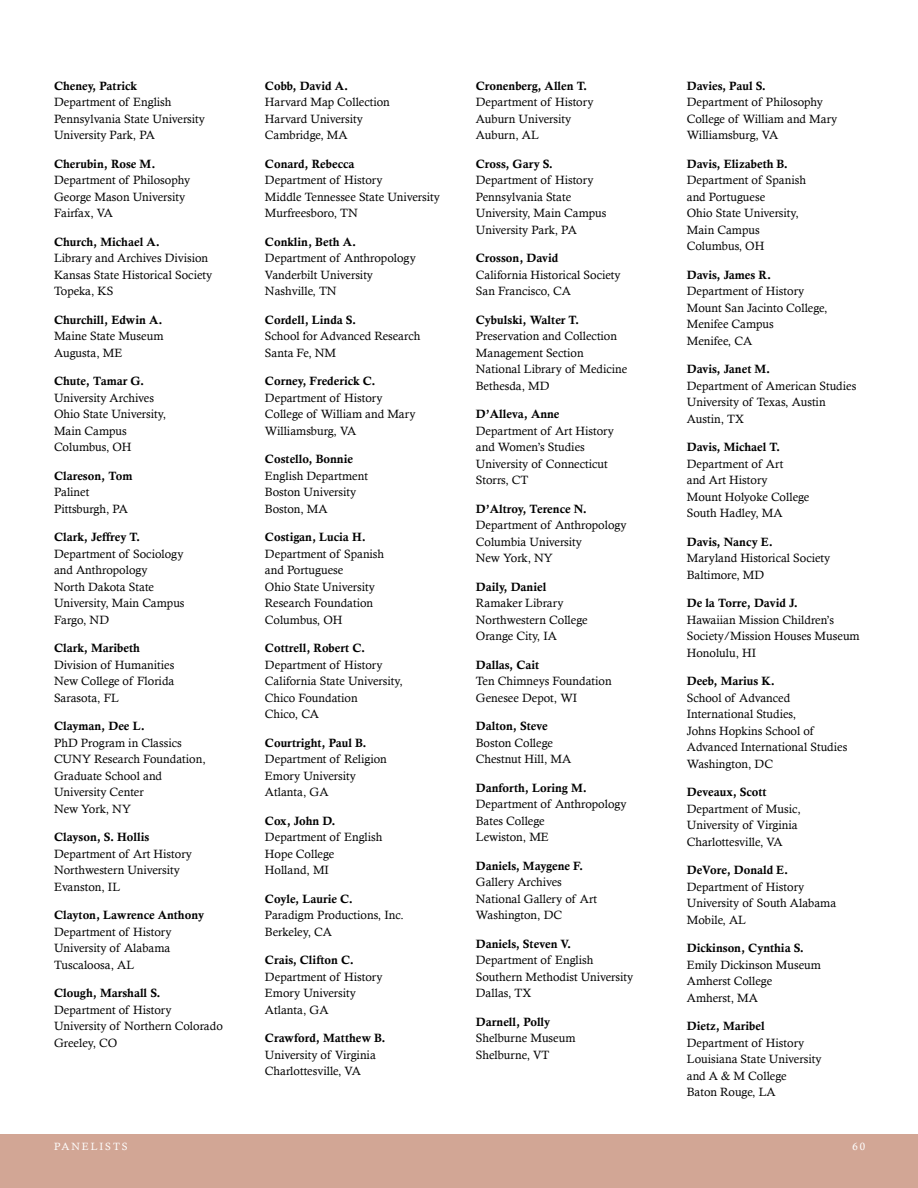
<style>
.page{position:relative;width:918px;height:1188px;background:#fff}
.page>*{position:absolute;margin:0;border:0;box-sizing:border-box;transform-origin:0 0}
.t1{font:12px/16.5px "Calisto";color:#000}
.t2{font:12px "Calis MT Bol";color:#000}
.t3{font:10.5px "Calisto";letter-spacing:.18em;color:#fff}
</style>
<div class="page">
<div style="left:0;top:1134px;width:918px;height:54px;background:#d2a695"></div>
<p class="t2" style="left:54px;top:79px;width:85px">Cheney, Patrick</p>
<p class="t1" style="left:54px;top:94px;width:152px">Department of English<br>Pennsylvania State University<br>University Park, PA</p>
<p class="t2" style="left:54px;top:157px;width:103px">Cherubin, Rose M.</p>
<p class="t1" style="left:54px;top:172px;width:138px">Department of Philosophy<br>George Mason University<br>Fairfax, VA</p>
<p class="t2" style="left:54px;top:235px;width:107px">Church, Michael A.</p>
<p class="t1" style="left:54px;top:250px;width:160px">Library and Archives Division<br>Kansas State Historical Society<br>Topeka, KS</p>
<p class="t2" style="left:54px;top:313px;width:110px">Churchill, Edwin A.</p>
<p class="t1" style="left:54px;top:328px;width:111px">Maine State Museum<br>Augusta, ME</p>
<p class="t2" style="left:54px;top:374px;width:92px">Chute, Tamar G.</p>
<p class="t1" style="left:54px;top:389px;width:114px">University Archives<br>Ohio State University,<br>Main Campus<br>Columbus, OH</p>
<p class="t2" style="left:54px;top:469px;width:80px">Clareson, Tom</p>
<p class="t1" style="left:54px;top:484px;width:76px">Palinet<br>Pittsburgh, PA</p>
<p class="t2" style="left:54px;top:530px;width:88px">Clark, Jeffrey T.</p>
<p class="t1" style="left:54px;top:545px;width:132px">Department of Sociology and Anthropology<br>North Dakota State<br>University, Main Campus<br>Fargo, ND</p>
<p class="t2" style="left:54px;top:641px;width:87px">Clark, Maribeth</p>
<p class="t1" style="left:54px;top:656px;width:122px;text-align:justify">Division of Humanities New College of Florida Sarasota, FL</p>
<p class="t2" style="left:54px;top:719px;width:92px">Clayman, Dee L.</p>
<p class="t1" style="left:54px;top:734px;width:153px">PhD Program in Classics<br>CUNY Research Foundation,<br>Graduate School and<br>University Center<br>New York, NY</p>
<p class="t2" style="left:54px;top:830px;width:97px">Clayson, S. Hollis</p>
<p class="t1" style="left:54px;top:845px;width:140px">Department of Art History<br>Northwestern University<br>Evanston, IL</p>
<p class="t2" style="left:54px;top:908px;width:152px">Clayton, Lawrence Anthony</p>
<p class="t1" style="left:54px;top:923px;width:119px;text-align:justify">Department of History University of Alabama Tuscaloosa, AL</p>
<p class="t2" style="left:54px;top:986px;width:108px">Clough, Marshall S.</p>
<p class="t1" style="left:54px;top:1001px;width:170px">Department of History<br>University of Northern Colorado<br>Greeley, CO</p>
<p class="t2" style="left:265px;top:79px;width:85px">Cobb, David A.</p>
<p class="t1" style="left:265px;top:94px;width:127px">Harvard Map Collection<br>Harvard University<br>Cambridge, MA</p>
<p class="t2" style="left:265px;top:157px;width:91px">Conard, Rebecca</p>
<p class="t1" style="left:265px;top:172px;width:176px">Department of History<br>Middle Tennessee State University<br>Murfreesboro, TN</p>
<p class="t2" style="left:265px;top:235px;width:93px">Conklin, Beth A.</p>
<p class="t1" style="left:265px;top:250px;width:152px">Department of Anthropology<br>Vanderbilt University<br>Nashville, TN</p>
<p class="t2" style="left:265px;top:313px;width:93px">Cordell, Linda S.</p>
<p class="t1" style="left:265px;top:328px;width:157px">School for Advanced Research<br>Santa Fe, NM</p>
<p class="t2" style="left:265px;top:374px;width:112px">Corney, Frederick C.</p>
<p class="t1" style="left:265px;top:389px;width:152px">Department of History<br>College of William and Mary<br>Williamsburg, VA</p>
<p class="t2" style="left:265px;top:452px;width:90px">Costello, Bonnie</p>
<p class="t1" style="left:265px;top:467px;width:105px">English Department<br>Boston University<br>Boston, MA</p>
<p class="t2" style="left:265px;top:530px;width:102px">Costigan, Lucia H.</p>
<p class="t1" style="left:265px;top:545px;width:121px">Department of Spanish and Portuguese<br>Ohio State University<br>Research Foundation<br>Columbus, OH</p>
<p class="t2" style="left:265px;top:641px;width:102px">Cottrell, Robert C.</p>
<p class="t1" style="left:265px;top:656px;width:139px">Department of History<br>California State University,<br>Chico Foundation<br>Chico, CA</p>
<p class="t2" style="left:265px;top:736px;width:103px">Courtright, Paul B.</p>
<p class="t1" style="left:265px;top:751px;width:123px">Department of Religion<br>Emory University<br>Atlanta, GA</p>
<p class="t2" style="left:265px;top:814px;width:72px">Cox, John D.</p>
<p class="t1" style="left:265px;top:829px;width:119px">Department of English<br>Hope College<br>Holland, MI</p>
<p class="t2" style="left:265px;top:892px;width:90px">Coyle, Laurie C.</p>
<p class="t1" style="left:265px;top:907px;width:140px">Paradigm Productions, Inc.<br>Berkeley, CA</p>
<p class="t2" style="left:265px;top:953px;width:90px">Crais, Clifton C.</p>
<p class="t1" style="left:265px;top:968px;width:119px">Department of History<br>Emory University<br>Atlanta, GA</p>
<p class="t2" style="left:265px;top:1031px;width:122px">Crawford, Matthew B.</p>
<p class="t1" style="left:265px;top:1046px;width:112px">University of Virginia<br>Charlottesville, VA</p>
<p class="t2" style="left:476px;top:79px;width:113px">Cronenberg, Allen T.</p>
<p class="t1" style="left:476px;top:94px;width:119px">Department of History<br>Auburn University<br>Auburn, AL</p>
<p class="t2" style="left:476px;top:157px;width:79px">Cross, Gary S.</p>
<p class="t1" style="left:476px;top:172px;width:132px">Department of History<br>Pennsylvania State<br>University, Main Campus<br>University Park, PA</p>
<p class="t2" style="left:476px;top:251px;width:84px">Crosson, David</p>
<p class="t1" style="left:476px;top:266px;width:146px">California Historical Society<br>San Francisco, CA</p>
<p class="t2" style="left:476px;top:313px;width:105px">Cybulski, Walter T.</p>
<p class="t1" style="left:476px;top:328px;width:153px">Preservation and Collection<br>Management Section<br>National Library of Medicine<br>Bethesda, MD</p>
<p class="t2" style="left:476px;top:407px;width:85px">D’Alleva, Anne</p>
<p class="t1" style="left:476px;top:422px;width:140px">Department of Art History and Women’s Studies<br>University of Connecticut<br>Storrs, CT</p>
<p class="t2" style="left:476px;top:502px;width:113px">D’Altroy, Terence N.</p>
<p class="t1" style="left:476px;top:517px;width:152px">Department of Anthropology<br>Columbia University<br>New York, NY</p>
<p class="t2" style="left:476px;top:580px;width:72px">Daily, Daniel</p>
<p class="t1" style="left:476px;top:595px;width:113px">Ramaker Library<br>Northwestern College<br>Orange City, IA</p>
<p class="t2" style="left:476px;top:658px;width:65px">Dallas, Cait</p>
<p class="t1" style="left:476px;top:673px;width:137px">Ten Chimneys Foundation<br>Genesee Depot, WI</p>
<p class="t2" style="left:476px;top:719px;width:73px">Dalton, Steve</p>
<p class="t1" style="left:476px;top:734px;width:97px">Boston College<br>Chestnut Hill, MA</p>
<p class="t2" style="left:476px;top:781px;width:113px">Danforth, Loring M.</p>
<p class="t1" style="left:476px;top:796px;width:152px">Department of Anthropology<br>Bates College<br>Lewiston, ME</p>
<p class="t2" style="left:476px;top:859px;width:109px">Daniels, Maygene F.</p>
<p class="t1" style="left:476px;top:874px;width:123px">Gallery Archives<br>National Gallery of Art<br>Washington, DC</p>
<p class="t2" style="left:476px;top:937px;width:97px">Daniels, Steven V.</p>
<p class="t1" style="left:476px;top:952px;width:159px">Department of English<br>Southern Methodist University<br>Dallas, TX</p>
<p class="t2" style="left:476px;top:1015px;width:76px">Darnell, Polly</p>
<p class="t1" style="left:476px;top:1030px;width:101px">Shelburne Museum<br>Shelburne, VT</p>
<p class="t2" style="left:687px;top:79px;width:81px">Davies, Paul S.</p>
<p class="t1" style="left:687px;top:94px;width:152px">Department of Philosophy<br>College of William and Mary<br>Williamsburg, VA</p>
<p class="t2" style="left:687px;top:157px;width:103px">Davis, Elizabeth B.</p>
<p class="t1" style="left:687px;top:172px;width:121px">Department of Spanish and Portuguese<br>Ohio State University,<br>Main Campus<br>Columbus, OH</p>
<p class="t2" style="left:687px;top:268px;width:86px">Davis, James R.</p>
<p class="t1" style="left:687px;top:283px;width:142px">Department of History<br>Mount San Jacinto College,<br>Menifee Campus<br>Menifee, CA</p>
<p class="t2" style="left:687px;top:362px;width:85px">Davis, Janet M.</p>
<p class="t1" style="left:687px;top:377px;width:171px">Department of American Studies<br>University of Texas, Austin<br>Austin, TX</p>
<p class="t2" style="left:687px;top:440px;width:95px">Davis, Michael T.</p>
<p class="t1" style="left:687px;top:455px;width:124px">Department of Art<br>and Art History<br>Mount Holyoke College<br>South Hadley, MA</p>
<p class="t2" style="left:687px;top:535px;width:88px">Davis, Nancy E.</p>
<p class="t1" style="left:687px;top:550px;width:145px">Maryland Historical Society<br>Baltimore, MD</p>
<p class="t2" style="left:687px;top:596px;width:113px">De la Torre, David J.</p>
<p class="t1" style="left:687px;top:611px;width:174px">Hawaiian Mission Children’s<br>Society/Mission Houses Museum<br>Honolulu, HI</p>
<p class="t2" style="left:687px;top:674px;width:90px">Deeb, Marius K.</p>
<p class="t1" style="left:687px;top:689px;width:162px">School of Advanced<br>International Studies,<br>Johns Hopkins School of<br>Advanced International Studies<br>Washington, DC</p>
<p class="t2" style="left:687px;top:785px;width:81px">Deveaux, Scott</p>
<p class="t1" style="left:687px;top:800px;width:115px">Department of Music,<br>University of Virginia<br>Charlottesville, VA</p>
<p class="t2" style="left:687px;top:863px;width:103px">DeVore, Donald E.</p>
<p class="t1" style="left:687px;top:878px;width:151px">Department of History<br>University of South Alabama<br>Mobile, AL</p>
<p class="t2" style="left:687px;top:941px;width:119px">Dickinson, Cynthia S.</p>
<p class="t1" style="left:687px;top:956px;width:136px">Emily Dickinson Museum<br>Amherst College<br>Amherst, MA</p>
<p class="t2" style="left:687px;top:1019px;width:79px">Dietz, Maribel</p>
<p class="t1" style="left:687px;top:1034px;width:136px">Department of History<br>Louisiana State University and A &amp; M College<br>Baton Rouge, LA</p>
<p class="t3" style="left:54px;top:1141px;width:75px">PANELISTS</p>
<p class="t3" style="left:853px;top:1141px;width:14px">603</p>
</div>
